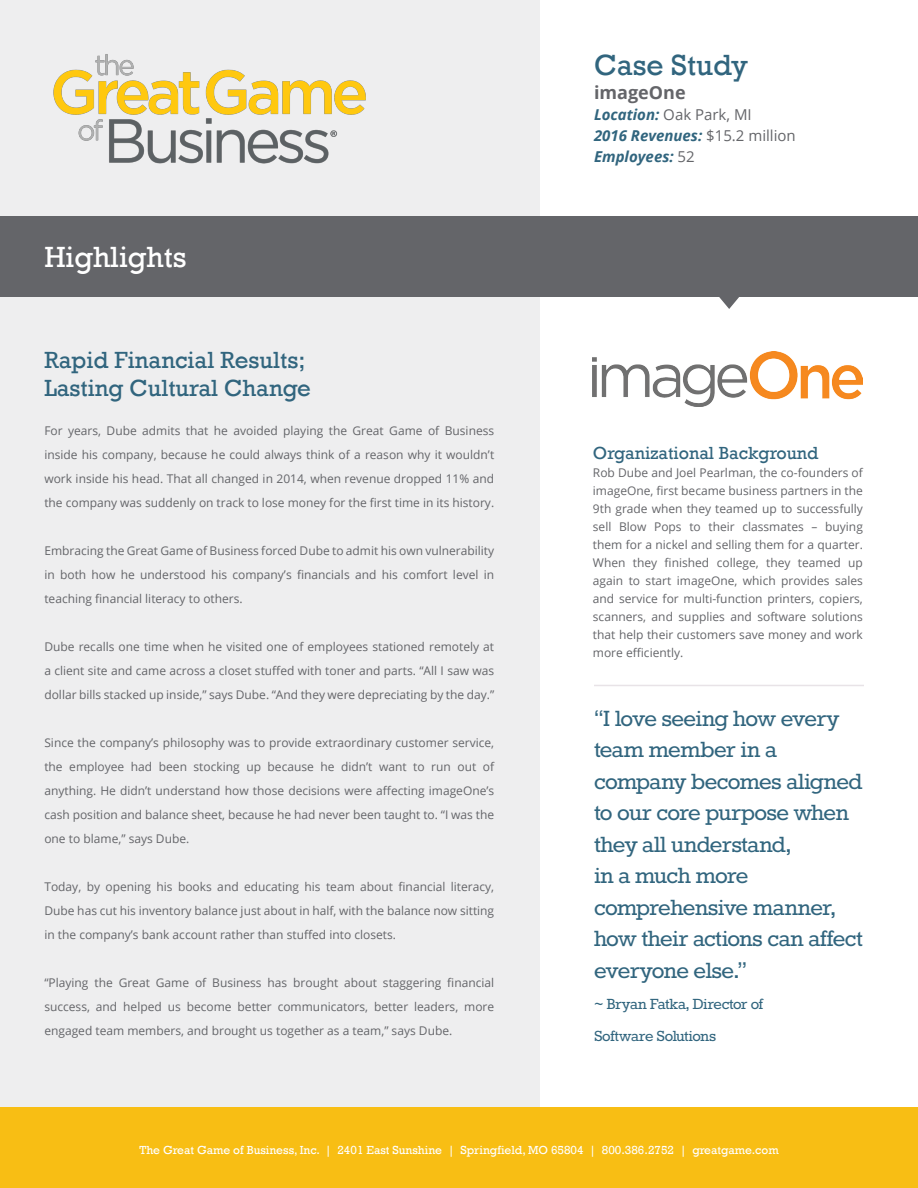
<style>
.page{position:relative;width:918px;height:1188px;background:#fff}
.page>*{position:absolute;margin:0;border:0;box-sizing:border-box;transform-origin:0 0}
.t1{font:30px "Rockwell";color:#fff}
.t2{font:30px "Rockwell";color:#31657e}
.t3{font:27px/31.5px "Rokkitt";letter-spacing:-.025em;color:#31657e}
.t4{font:24px/28.8px "Rockwell";color:#31657e}
.t5{font:18px/31.5px "Rokkitt";letter-spacing:-.02em;color:#31657e}
.t6{font:18px "Rockwell";color:#31657e}
.t7{font:700 18px "Open Sans";color:#646569}
.t8{font:italic 700 15px/21px "Open Sans";color:#31657e}
.t9{font:12px/24px "Open Sans";color:#646569;text-align:justify}
.t10{font:12px "Rockwell";color:#fff}
.s1{font-weight:400;font-style:normal;color:#646569}
</style>
<div class="page">
<div style="left:0;top:0;width:540px;height:1188px;background:#eeeeef"></div>
<img style="left:53px;top:54px;width:313px;height:110px">
<svg style="left:0;top:216px;width:918px;height:93px;background:#76777a"></svg>
<div style="left:0;top:1107px;width:918px;height:81px;background:#f8be14"></div>
<img style="left:593px;top:351px;width:270px;height:55px">
<hr style="left:594px;top:685px;width:270px;height:1px;background:#e8e3e7">
<h1 class="t1" style="left:44px;top:240px;width:144px">Highlights</h1>
<h3 class="t4" style="left:44px;top:346px;width:268px">Rapid Financial Results;<br>Lasting Cultural Change</h3>
<p class="t9" style="left:44px;top:418px;width:451px">For years, Dube admits that he avoided playing the Great Game of Business inside his company, because he could always think of a reason why it wouldn’t work inside his head. That all changed in 2014, when revenue dropped 11% and the company was suddenly on track to lose money for the first time in its history.</p>
<p class="t9" style="left:44px;top:538px;width:451px">Embracing the Great Game of Business forced Dube to admit his own vulnerability in both how he understood his company’s financials and his comfort level in teaching financial literacy to others.</p>
<p class="t9" style="left:44px;top:634px;width:451px">Dube recalls one time when he visited one of employees stationed remotely at a client site and came across a closet stuffed with toner and parts. “All I saw was dollar bills stacked up inside,” says Dube. “And they were depreciating by the day.”</p>
<p class="t9" style="left:44px;top:730px;width:451px">Since the company’s philosophy was to provide extraordinary customer service, the employee had been stocking up because he didn’t want to run out of anything. He didn’t understand how those decisions were affecting imageOne’s cash position and balance sheet, because he had never been taught to. “I was the one to blame,” says Dube.</p>
<p class="t9" style="left:44px;top:874px;width:451px">Today, by opening his books and educating his team about financial literacy, Dube has cut his inventory balance just about in half, with the balance now sitting in the company’s bank account rather than stuffed into closets.</p>
<p class="t9" style="left:44px;top:970px;width:451px">“Playing the Great Game of Business has brought about staggering financial success, and helped us become better communicators, better leaders, more engaged team members, and brought us together as a team,” says Dube.</p>
<h1 class="t2" style="left:594px;top:47px;width:155px">Case Study</h1>
<h3 class="t7" style="left:594px;top:80px;width:93px">imageOne</h3>
<p class="t8" style="left:594px;top:103px;width:203px">Location: <span class="s1">Oak Park, MI<br></span>2016 Revenues: <span class="s1">$15.2 million<br></span>Employees: <span class="s1">52</span></p>
<h3 class="t6" style="left:593px;top:442px;width:227px">Organizational Background</h3>
<p class="t9" style="left:593px;top:463px;width:272px;line-height:18px">Rob Dube and Joel Pearlman, the co-founders of imageOne, first became business partners in the 9th grade when they teamed up to successfully sell Blow Pops to their classmates – buying them for a nickel and selling them for a quarter.<br>When they finished college, they teamed up again to start imageOne, which provides sales and service for multi-function printers, copiers, scanners, and supplies and software solutions that help their customers save money and work more efficiently.</p>
<h2 class="t3" style="left:594px;top:704px;width:270px">“I love seeing how every team member in a company becomes aligned to our core purpose when they all understand,<br>in a much more comprehensive manner, how their actions can affect everyone else.”</h2>
<h3 class="t5" style="left:594px;top:989px;width:171px">~ Bryan Fatka, Director of<br>Software Solutions</h3>
<p class="t10" style="left:139px;top:1143px;width:641px">The Great Game of Business, Inc. | 2401 East Sunshine | Springfield, MO 65804 | 800.386.2752 | greatgame.com</p>
</div>
